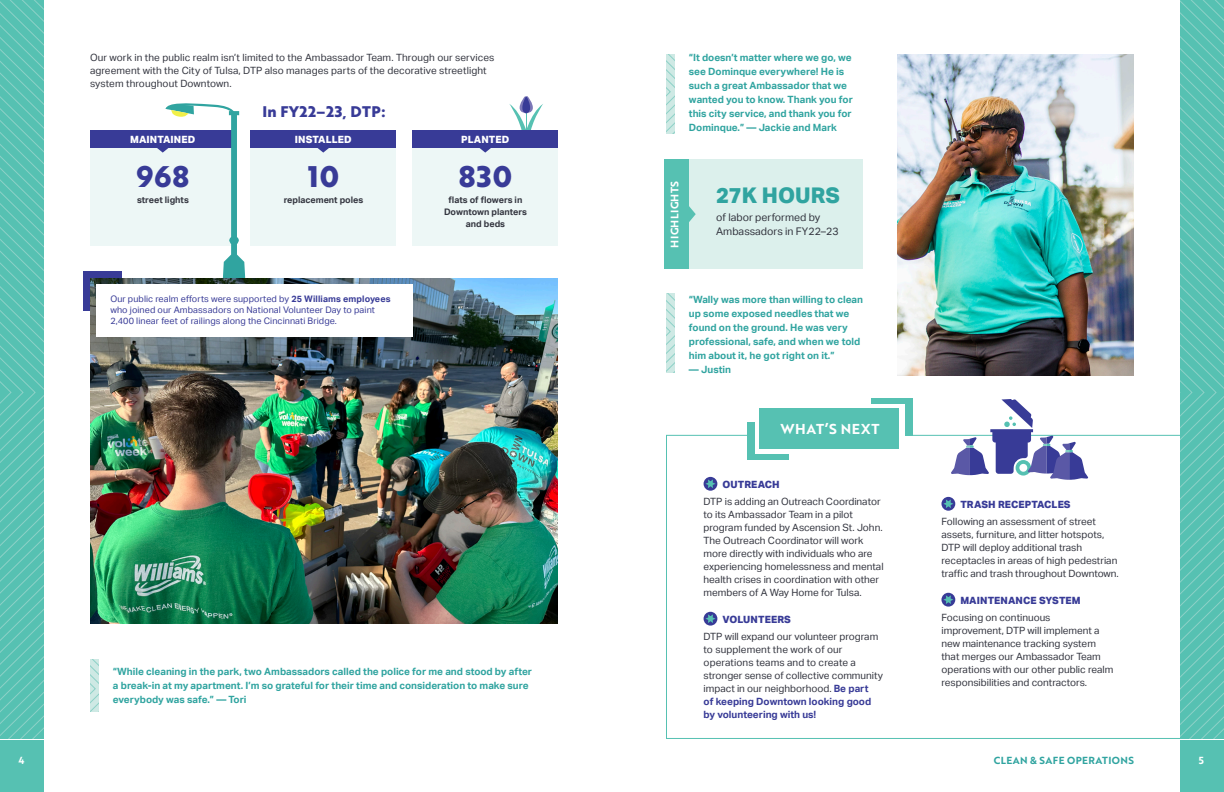
<style>
.page{position:relative;width:1224px;height:792px;background:#fff}
.page>*{position:absolute;margin:0;border:0;box-sizing:border-box;transform-origin:0 0}
.t1{font:700 29px "Brother 1816 Extra";letter-spacing:.04em;color:#383b97}
.List_Paragraph{font:800 21.6px "Aktiv Grotesk";color:#30a4a0}
.t2{font:700 15px "Brother 1816 Extra";letter-spacing:.04em;color:#383b97}
.t3{font:14px "Brother 1816 Bold";letter-spacing:.05em;color:#fff}
.List_Paragraph-2{font:10.5px "Aktiv Grotesk";color:#33353f}
.t4{font:10.5px "Brother 1816 Bold";letter-spacing:.04em;color:#fff}
.List_Paragraph-3{font:10px/13px "Aktiv Grotesk";color:#33353f}
.t5{font:700 10px/14px "Aktiv Grotesk";color:#30a4a0}
.List_Paragraph-4{font:800 10px "Aktiv Grotesk";letter-spacing:.01em;color:#383b97}
.t6{font:800 10px "Aktiv Grotesk";letter-spacing:.01em;color:#fff}
.t7{font:10px "Brother 1816 Bold";letter-spacing:.04em;color:#30a4a0}
.t8{font:10px "Brother 1816 Bold";color:#fff}
.t9{font:9px/11px "Aktiv Grotesk";letter-spacing:.01em;color:#383b97}
.t10{font:700 9px/12px "Aktiv Grotesk";color:#33353f;text-align:center}
.s1{font-weight:700}
.s2{font-weight:700;color:#383b97}
</style>
<div class="page">
<svg style="left:509px;top:96px;width:34px;height:34px"></svg>
<div style="left:90px;top:145px;width:145px;height:101px;background:#edf7f6"></div>
<div style="left:251px;top:145px;width:145px;height:101px;background:#edf7f6"></div>
<div style="left:413px;top:145px;width:145px;height:101px;background:#edf7f6"></div>
<div style="left:90px;top:130px;width:145px;height:17px;background:#383b97"></div>
<div style="left:251px;top:130px;width:145px;height:17px;background:#383b97"></div>
<div style="left:413px;top:130px;width:145px;height:17px;background:#383b97"></div>
<svg style="left:314px;top:147px;width:18px;height:6px"></svg>
<svg style="left:476px;top:147px;width:18px;height:6px"></svg>
<svg style="left:154px;top:103px;width:92px;height:175px"></svg>
<div style="left:83px;top:271px;width:38px;height:39px;background:#383b97"></div>
<div style="left:871px;top:398px;width:41px;height:38px;background:#56c1b2"></div>
<div style="left:863px;top:405px;width:41px;height:37px;background:#fff"></div>
<div style="left:747px;top:422px;width:41px;height:37px;background:#56c1b2"></div>
<div style="left:755px;top:416px;width:41px;height:37px;background:#fff"></div>
<div style="left:759px;top:408px;width:140px;height:41px;background:#56c1b2"></div>
<svg style="left:704px;top:477px;width:13px;height:14px"></svg>
<svg style="left:705px;top:479px;width:11px;height:9px"></svg>
<svg style="left:704px;top:612px;width:13px;height:14px"></svg>
<svg style="left:705px;top:614px;width:11px;height:9px"></svg>
<svg style="left:941px;top:497px;width:14px;height:14px"></svg>
<svg style="left:943px;top:499px;width:10px;height:9px"></svg>
<svg style="left:941px;top:593px;width:14px;height:14px"></svg>
<svg style="left:943px;top:595px;width:10px;height:9px"></svg>
<img style="left:897px;top:54px;width:237px;height:322px">
<div style="left:0;top:741px;width:43px;height:51px;background:#56c1b2"></div>
<svg style="left:0;top:0;width:43px;height:739px;background:#5cc2b4"></svg>
<div style="left:1181px;top:741px;width:43px;height:51px;background:#56c1b2"></div>
<svg style="left:90px;top:659px;width:8px;height:53px"></svg>
<svg style="left:666px;top:294px;width:8px;height:79px"></svg>
<svg style="left:666px;top:54px;width:8px;height:79px"></svg>
<svg style="left:1181px;top:0;width:43px;height:739px;background:#5cc2b4"></svg>
<img style="left:90px;top:278px;width:468px;height:346px">
<svg style="left:951px;top:399px;width:137px;height:81px"></svg>
<div style="left:96px;top:284px;width:317px;height:53px;background:#fff"></div>
<div style="left:688px;top:159px;width:175px;height:110px;background:#dcf0ec"></div>
<svg style="left:688px;top:205px;width:8px;height:18px"></svg>
<div style="left:664px;top:159px;width:24px;height:110px;background:#56c1b2"></div>
<p class="List_Paragraph-3" style="left:90px;top:51px;width:406px">Our work in the public realm isn’t limited to the Ambassador Team. Through our services agreement with the City of Tulsa, DTP also manages parts of the decorative streetlight system throughout Downtown.</p>
<p class="t2" style="left:263px;top:100px;width:124px">In FY22–23, DTP:</p>
<p class="t6" style="left:130px;top:133px;width:67px">MAINTAINED</p>
<p class="t6" style="left:295px;top:133px;width:58px">INSTALLED</p>
<p class="t6" style="left:461px;top:133px;width:50px">PLANTED</p>
<p class="t1" style="left:137px;top:154px;width:54px">968</p>
<p class="t10" style="left:137px;top:194px;width:53px">street lights</p>
<p class="t1" style="left:308px;top:154px;width:33px">10</p>
<p class="t10" style="left:284px;top:194px;width:81px">replacement poles</p>
<p class="t9" style="left:110px;top:293px;width:282px">Our public realm efforts were supported by <span class="s1">25 Williams employees </span>who joined our Ambassadors on National Volunteer Day to paint<br>2,400 linear feet of railings along the Cincinnati Bridge.</p>
<p class="t1" style="left:459px;top:154px;width:55px">830</p>
<p class="t10" style="left:444px;top:194px;width:84px">flats of flowers in<br>Downtown planters and beds</p>
<p class="t5" style="left:113px;top:664px;width:421px">“While cleaning in the park, two Ambassadors called the police for me and stood by after a break-in at my apartment. I’m so grateful for their time and consideration to make sure everybody was safe.” — Tori</p>
<p class="t5" style="left:689px;top:51px;width:165px">“It doesn’t matter where we go, we see Dominque everywhere! He is such a great Ambassador that we wanted you to know. Thank you for this city service, and thank you for<br>Dominque.” — Jackie and Mark</p>
<p class="t4" style="left:667px;top:248px;width:68px;rotate:-90deg">HIGHLIGHTS</p>
<p class="List_Paragraph" style="left:716px;top:183px;width:125px">27K HOURS</p>
<p class="List_Paragraph-2" style="left:716px;top:212px;width:106px">of labor performed by</p>
<p class="List_Paragraph-2" style="left:716px;top:225px;width:124px">Ambassadors in FY22–23</p>
<p class="t5" style="left:689px;top:292px;width:176px">“Wally was more than willing to clean up some exposed needles that we found on the ground. He was very professional, safe, and when we told him about it, he got right on it.”</p>
<p class="t5" style="left:689px;top:362px;width:44px">— Justin</p>
<p class="t3" style="left:780px;top:419px;width:101px">WHAT’S NEXT</p>
<p class="List_Paragraph-4" style="left:722px;top:478px;width:59px">OUTREACH</p>
<p class="List_Paragraph-3" style="left:704px;top:495px;width:182px">DTP is adding an Outreach Coordinator to its Ambassador Team in a pilot program funded by Ascension St. John.<br>The Outreach Coordinator will work more directly with individuals who are experiencing homelessness and mental health crises in coordination with other members of A Way Home for Tulsa.</p>
<p class="List_Paragraph-4" style="left:722px;top:613px;width:70px">VOLUNTEERS</p>
<p class="List_Paragraph-3" style="left:704px;top:630px;width:181px">DTP will expand our volunteer program to supplement the work of our operations teams and to create a stronger sense of collective community impact in our neighborhood. <span class="s2">Be part<br>of keeping Downtown looking good by volunteering with us!</span></p>
<p class="List_Paragraph-4" style="left:960px;top:498px;width:112px">TRASH RECEPTACLES</p>
<p class="List_Paragraph-3" style="left:941px;top:515px;width:179px">Following an assessment of street assets, furniture, and litter hotspots, DTP will deploy additional trash receptacles in areas of high pedestrian traffic and trash throughout Downtown.</p>
<p class="List_Paragraph-4" style="left:960px;top:594px;width:122px">MAINTENANCE SYSTEM</p>
<p class="List_Paragraph-3" style="left:941px;top:611px;width:173px">Focusing on continuous improvement, DTP will implement a new maintenance tracking system that merges our Ambassador Team operations with our other public realm responsibilities and contractors.</p>
<p class="t8" style="left:18px;top:753px;width:8px">4</p>
<p class="t7" style="left:994px;top:753px;width:142px">CLEAN &amp; SAFE OPERATIONS</p>
<p class="t8" style="left:1199px;top:753px;width:7px">5</p>
</div>
